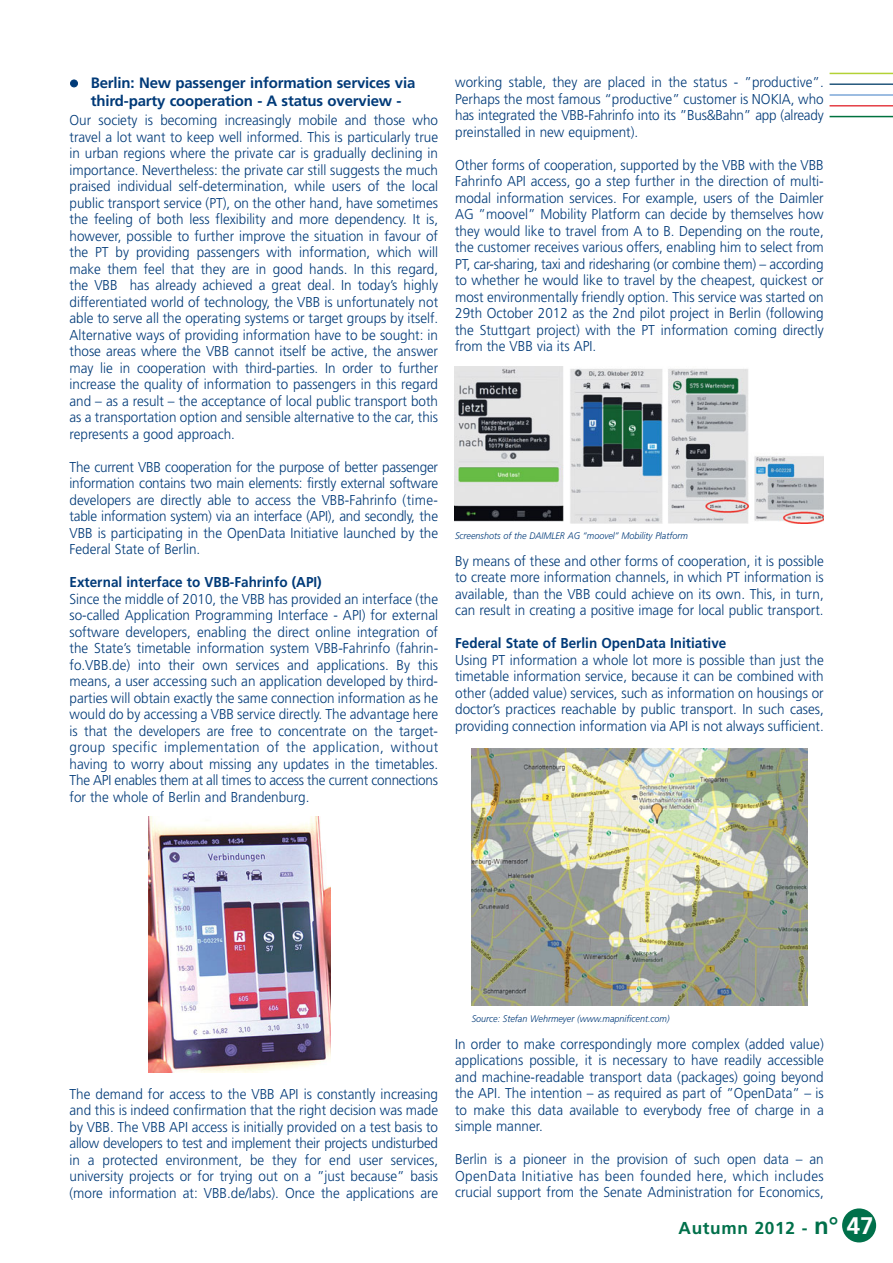
<style>
.page{position:relative;width:893px;height:1263px;background:#fff}
.page>*{position:absolute;margin:0;border:0;box-sizing:border-box;transform-origin:0 0}
.t1{font:700 17.25px "Frutiger";letter-spacing:.04em;color:#00704a}
.t2{font:700 15px/18px "Frutiger";letter-spacing:-.01em;color:#003a78;text-align:center}
.t3{font:300 14.25px/16.5px "Frutiger";color:#003a78;text-align:justify;scale:.94 1}
.t4{font:700 14.25px "Frutiger";color:#003a78;scale:.94 1}
.t5{font:italic 300 9.6px "Frutiger";color:#003a78;scale:.94 1}
.s1{font-size:24px}
.s2{font-size:24px;color:#fff}
</style>
<div class="page">
<div style="left:842px;top:1208px;width:34px;height:34px;background:#00704a;border-radius:50%"></div>
<hr style="left:830px;top:73px;width:63px;height:1px;background:#b3d235">
<hr style="left:830px;top:83px;width:63px;height:2px;background:#24587c">
<hr style="left:830px;top:94px;width:63px;height:2px;background:#7da7d8">
<hr style="left:830px;top:105px;width:63px;height:2px;background:#e53f45">
<hr style="left:830px;top:116px;width:63px;height:1px;background:#00723e">
<img style="left:455px;top:367px;width:369px;height:157px">
<img style="left:471px;top:748px;width:336px;height:257px">
<img style="left:148px;top:817px;width:183px;height:255px">
<p class="t2" style="left:70px;top:75px;width:347px">● Berlin: New passenger information services via third-party cooperation - A status overview -</p>
<p class="t3" style="left:70px;top:113px;width:394px">Our society is becoming increasingly mobile and those who travel a lot want to keep well informed. This is particularly true in urban regions where the private car is gradually declining in importance. Nevertheless: the private car still suggests the much praised individual self-determination, while users of the local public transport service (PT), on the other hand, have sometimes the feeling of both less flexibility and more dependency. It is, however, possible to further improve the situation in favour of the PT by providing passengers with information, which will make them feel that they are in good hands. In this regard, the VBB has already achieved a great deal. In today’s highly differentiated world of technology, the VBB is unfortunately not able to serve all the operating systems or target groups by itself.<br>Alternative ways of providing information have to be sought: in those areas where the VBB cannot itself be active, the answer may lie in cooperation with third-parties. In order to further increase the quality of information to passengers in this regard and – as a result – the acceptance of local public transport both as a transportation option and sensible alternative to the car, this represents a good approach.</p>
<p class="t3" style="left:70px;top:460px;width:394px">The current VBB cooperation for the purpose of better passenger information contains two main elements: firstly external software developers are directly able to access the VBB-Fahrinfo (time&shy;table information system) via an interface (API), and secondly, the VBB is participating in the OpenData Initiative launched by the Federal State of Berlin.</p>
<p class="t4" style="left:70px;top:577px;width:270px">External interface to VBB-Fahrinfo (API)</p>
<p class="t3" style="left:70px;top:592px;width:394px">Since the middle of 2010, the VBB has provided an interface (the so-called Application Programming Interface - API) for external software developers, enabling the direct online integration of the State’s timetable information system VBB-Fahrinfo (fahrin&shy;fo.VBB.de) into their own services and applications. By this means, a user accessing such an application developed by third&shy;parties will obtain exactly the same connection information as he would do by accessing a VBB service directly. The advantage here is that the developers are free to concentrate on the target&shy;group specific implementation of the application, without having to worry about missing any updates in the timetables.<br>The API enables them at all times to access the current connections for the whole of Berlin and Brandenburg.</p>
<p class="t3" style="left:455px;top:75px;width:394px">working stable, they are placed in the status - ”productive”.<br>Perhaps the most famous “productive” customer is NOKIA, who has integrated the VBB-Fahrinfo into its ”Bus&amp;Bahn” app (already preinstalled in new equipment).</p>
<p class="t3" style="left:455px;top:158px;width:394px">Other forms of cooperation, supported by the VBB with the VBB Fahrinfo API access, go a step further in the direction of multi&shy;modal information services. For example, users of the Daimler AG ”moovel” Mobility Platform can decide by themselves how they would like to travel from A to B. Depending on the route, the customer receives various offers, enabling him to select from PT, car-sharing, taxi and ridesharing (or combine them) – according to whether he would like to travel by the cheapest, quickest or most environmentally friendly option. This service was started on 29th October 2012 as the 2nd pilot project in Berlin (following the Stuttgart project) with the PT information coming directly from the VBB via its API.</p>
<p class="t5" style="left:455px;top:532px;width:249px">Screenshots of the DAIMLER AG “moovel” Mobility Platform</p>
<p class="t3" style="left:455px;top:554px;width:394px">By means of these and other forms of cooperation, it is possible to create more information channels, in which PT information is available, than the VBB could achieve on its own. This, in turn, can result in creating a positive image for local public transport.</p>
<p class="t4" style="left:455px;top:638px;width:290px">Federal State of Berlin OpenData Initiative</p>
<p class="t3" style="left:455px;top:653px;width:394px">Using PT information a whole lot more is possible than just the timetable information service, because it can be combined with other (added value) services, such as information on housings or doctor’s practices reachable by public transport. In such cases, providing connection information via API is not always sufficient.</p>
<p class="t3" style="left:70px;top:1087px;width:394px">The demand for access to the VBB API is constantly increasing and this is indeed confirmation that the right decision was made by VBB. The VBB API access is initially provided on a test basis to allow developers to test and implement their projects undisturbed in a protected environment, be they for end user services, university projects or for trying out on a ”just because” basis (more information at: VBB.de/labs). Once the applications are</p>
<p class="t5" style="left:472px;top:1015px;width:212px">Source: Stefan Wehrmeyer (www.mapnificent.com)</p>
<p class="t3" style="left:455px;top:1037px;width:394px">In order to make correspondingly more complex (added value) applications possible, it is necessary to have readily accessible and machine-readable transport data (packages) going beyond the API. The intention – as required as part of ”OpenData” – is to make this data available to everybody free of charge in a simple manner.</p>
<p class="t3" style="left:455px;top:1152px;width:394px">Berlin is a pioneer in the provision of such open data – an OpenData Initiative has been founded here, which includes crucial support from the Senate Administration for Economics,</p>
<p class="t1" style="left:679px;top:1221px;width:197px">Autumn 2012 - <span class="s1">n°</span> <span class="s2">47</span></p>
</div>
